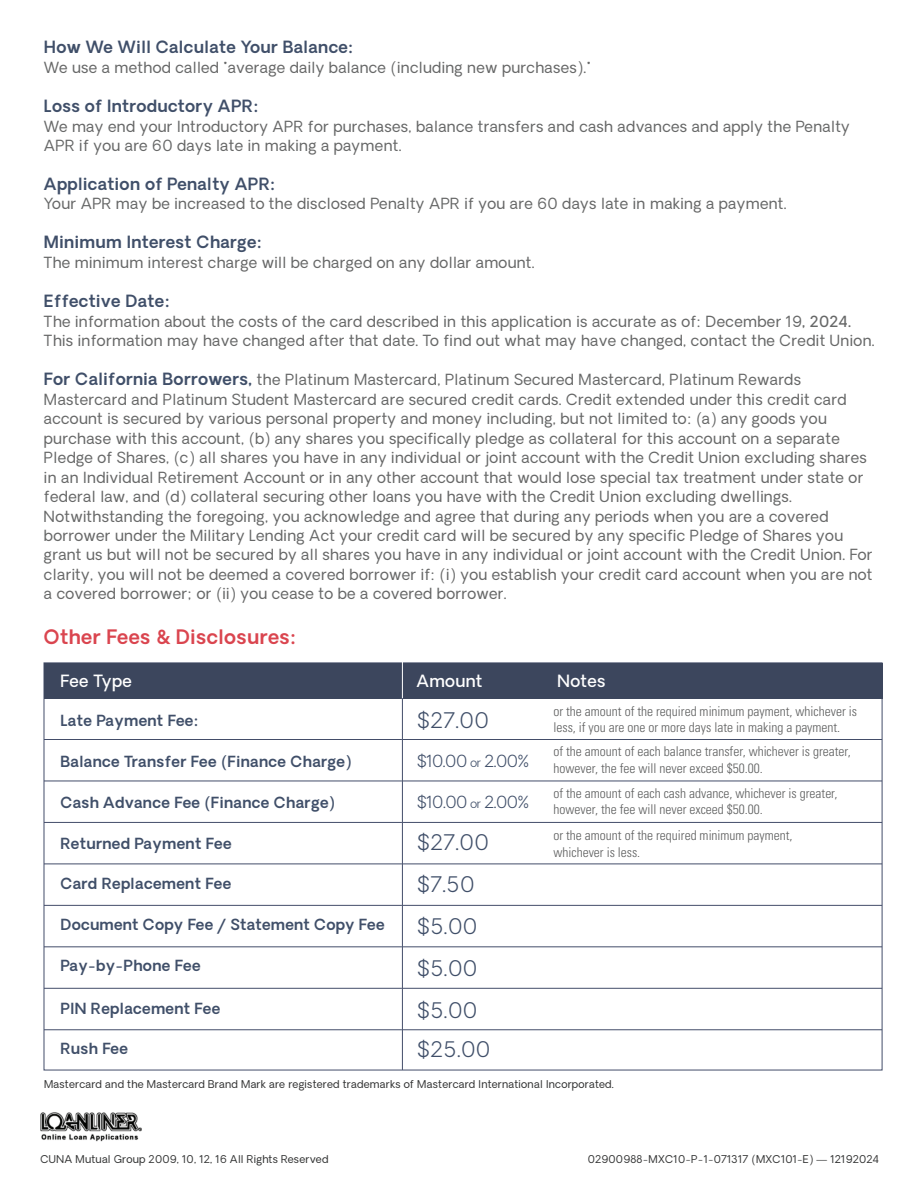
<style>
.page{position:relative;width:918px;height:1188px;background:#fff}
.page>*{position:absolute;margin:0;border:0;box-sizing:border-box;transform-origin:0 0}
.t1{font:300 21px/41.8px "Oakes Grotesk";letter-spacing:.025em;color:#404f69}
.t2{font:600 19.5px "Oakes Grotesk";letter-spacing:.025em;color:#da454f}
.t3{font:600 16.5px "Oakes Grotesk";letter-spacing:.025em;color:#404f69}
.t4{font:500 16.5px "Oakes Grotesk";letter-spacing:.025em;color:#fff}
.t5{font:300 16.35px "Oakes Grotesk";letter-spacing:-.025em;color:#404f69}
.t6{font:15px/19.5px "Oakes Grotesk";letter-spacing:.025em;color:#676868}
.t7{font:600 15px "Oakes Grotesk";letter-spacing:.025em;color:#404f69}
.t8{font:300 condensed 13.5px/16.5px "Univers";color:#5e5f5f}
.t9{font:10.5px "Oakes Grotesk";letter-spacing:.025em;color:#333434}
.s1{font-weight:500}
.s2{font-weight:600;font-size:16.5px;color:#404f69}
.s3{font-size:11.7px}
</style>
<div class="page">
<img style="left:40px;top:1112px;width:102px;height:30px">
<hr style="left:44px;top:739px;width:838px;height:1px;background:#434d69">
<hr style="left:44px;top:781px;width:838px;height:1px;background:#434d69">
<hr style="left:44px;top:822px;width:838px;height:1px;background:#434d69">
<hr style="left:44px;top:864px;width:838px;height:1px;background:#434d69">
<hr style="left:44px;top:905px;width:838px;height:1px;background:#434d69">
<hr style="left:44px;top:947px;width:838px;height:1px;background:#434d69">
<hr style="left:44px;top:988px;width:838px;height:1px;background:#434d69">
<hr style="left:44px;top:1030px;width:838px;height:1px;background:#434d69">
<div style="left:44px;top:663px;width:838px;height:36px;background:#3c465d"></div>
<hr style="left:402px;top:656px;width:1px;height:414px;background:#fff">
<hr style="left:402px;top:698px;width:1px;height:372px;background:#434d69">
<p class="t3" style="left:44px;top:36px;width:311px">How We Will Calculate Your Balance:</p>
<p class="t6" style="left:44px;top:58px;width:548px">We use a method called "average daily balance (including new purchases)."</p>
<p class="t3" style="left:44px;top:95px;width:216px">Loss of Introductory APR:</p>
<p class="t6" style="left:44px;top:117px;width:807px;line-height:19px">We may end your Introductory APR for purchases, balance transfers and cash advances and apply the Penalty<br>APR if you are 60 days late in making a payment.</p>
<p class="t3" style="left:44px;top:173px;width:233px">Application of Penalty APR:</p>
<p class="t6" style="left:44px;top:194px;width:744px">Your APR may be increased to the disclosed Penalty APR if you are 60 days late in making a payment.</p>
<p class="t3" style="left:44px;top:231px;width:219px">Minimum Interest Charge:</p>
<p class="t6" style="left:44px;top:253px;width:492px">The minimum interest charge will be charged on any dollar amount.</p>
<p class="t3" style="left:44px;top:290px;width:127px">Effective Date:</p>
<p class="t6" style="left:44px;top:312px;width:832px">The information about the costs of the card described in this application is accurate as of: December 19<span class="s1">, 2024.<br></span>This information may have changed after that date. To find out what may have changed, contact the Credit Union.</p>
<p class="t6" style="left:44px;top:370px;width:830px"><span class="s2">For California Borrowers,</span> the Platinum Mastercard, Platinum Secured Mastercard, Platinum Rewards Mastercard and Platinum Student Mastercard are secured credit cards. Credit extended under this credit card account is secured by various personal property and money including, but not limited to: (a) any goods you purchase with this account, (b) any shares you specifically pledge as collateral for this account on a separate Pledge of Shares, (c) all shares you have in any individual or joint account with the Credit Union excluding shares in an Individual Retirement Account or in any other account that would lose special tax treatment under state or federal law, and (d) collateral securing other loans you have with the Credit Union excluding dwellings.<br>Notwithstanding the foregoing, you acknowledge and agree that during any periods when you are a covered borrower under the Military Lending Act your credit card will be secured by any specific Pledge of Shares you grant us but will not be secured by all shares you have in any individual or joint account with the Credit Union. For clarity, you will not be deemed a covered borrower if: (i) you establish your credit card account when you are not a covered borrower; or (ii) you cease to be a covered borrower.</p>
<h2 class="t2" style="left:44px;top:624px;width:253px">Other Fees &amp; Disclosures:</h2>
<p class="t4" style="left:60px;top:670px;width:73px">Fee Type</p>
<p class="t4" style="left:417px;top:670px;width:67px">Amount</p>
<p class="t4" style="left:557px;top:670px;width:49px">Notes</p>
<h1 class="t1" style="left:416px;top:700px;width:74px">$27.00</h1>
<p class="t8" style="left:554px;top:703px;width:305px">or the amount of the required minimum payment, whichever is less, if you are one or more days late in making a payment.</p>
<p class="t8" style="left:554px;top:743px;width:299px">of the amount of each balance transfer, whichever is greater, however, the fee will never exceed $50.00.</p>
<p class="t8" style="left:554px;top:785px;width:286px">of the amount of each cash advance, whichever is greater, however, the fee will never exceed $50.00.</p>
<p class="t8" style="left:554px;top:827px;width:241px">or the amount of the required minimum payment, whichever is less.</p>
<p class="t7" style="left:60px;top:710px;width:139px">Late Payment Fee:</p>
<p class="t7" style="left:60px;top:751px;width:292px">Balance Transfer Fee (Finance Charge)</p>
<p class="t7" style="left:60px;top:792px;width:276px">Cash Advance Fee (Finance Charge)</p>
<p class="t7" style="left:60px;top:833px;width:173px">Returned Payment Fee</p>
<p class="t7" style="left:60px;top:874px;width:172px">Card Replacement Fee</p>
<p class="t7" style="left:60px;top:915px;width:326px">Document Copy Fee / Statement Copy Fee</p>
<p class="t5" style="left:416px;top:751px;width:114px">$10.00 <span class="s3">or</span> 2.00%</p>
<p class="t5" style="left:417px;top:791px;width:114px">$10.00 <span class="s3">or</span> 2.00%</p>
<h1 class="t1" style="left:416px;top:822px;width:74px">$27.00 $7.50 $5.00 $5.00 $5.00</h1>
<h1 class="t1" style="left:416px;top:1029px;width:75px">$25.00</h1>
<p class="t7" style="left:60px;top:956px;width:142px">Pay-by-Phone Fee</p>
<p class="t7" style="left:60px;top:998px;width:161px">PIN Replacement Fee</p>
<p class="t7" style="left:60px;top:1039px;width:69px">Rush Fee</p>
<p class="t9" style="left:44px;top:1078px;width:571px">Mastercard and the Mastercard Brand Mark are registered trademarks of Mastercard International Incorporated.</p>
<p class="t9" style="left:40px;top:1152px;width:290px">CUNA Mutual Group 2009, 10, 12, 16 All Rights Reserved</p>
<p class="t9" style="left:588px;top:1152px;width:293px">02900988-MXC10-P-1-071317 (MXC101-E) — 12192024</p>
</div>
